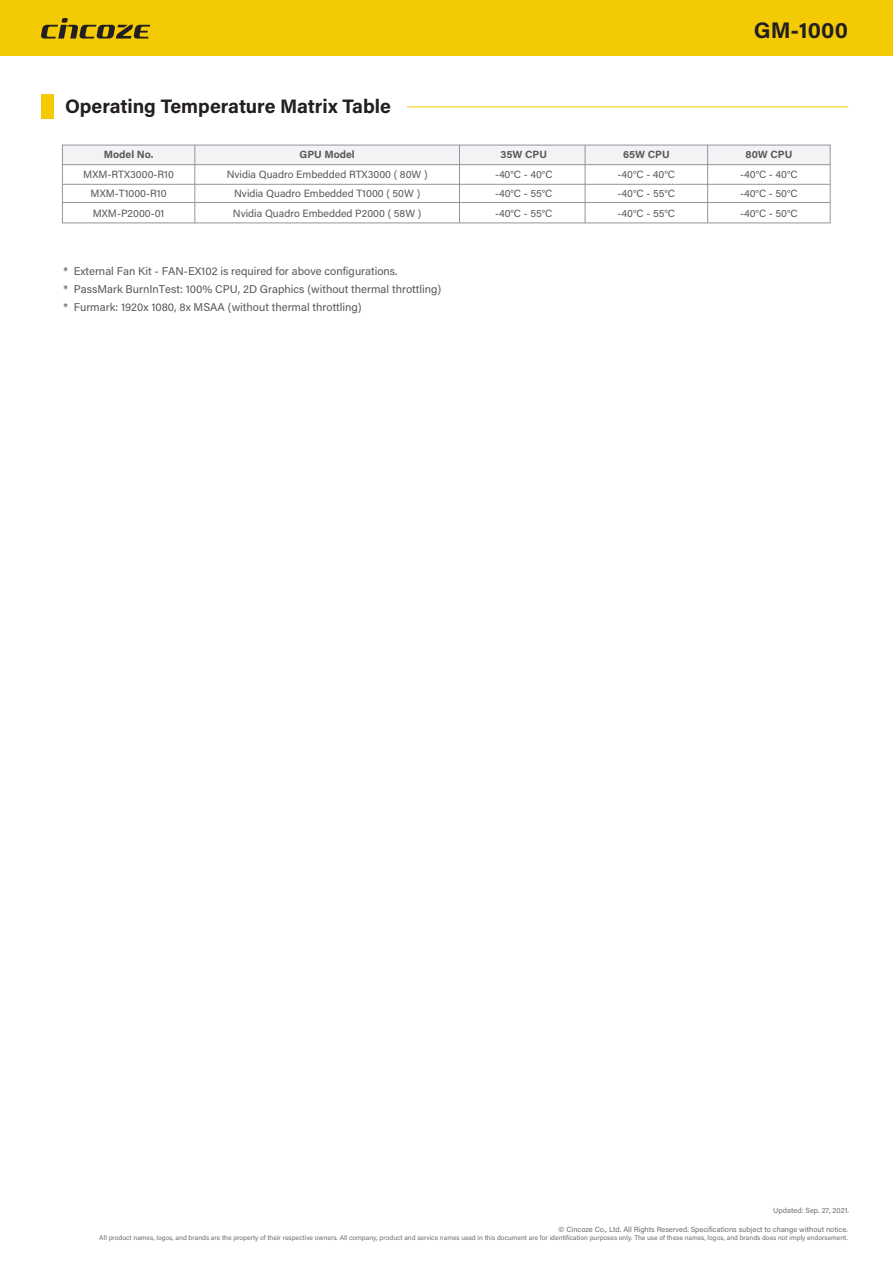
<style>
.page{position:relative;width:893px;height:1263px;background:#fff}
.page>*{position:absolute;margin:0;border:0;box-sizing:border-box;transform-origin:0 0}
.t1{font:700 22.5px "Acumin Pro";letter-spacing:.01em;color:#231f20}
.t2{font:700 19.5px "Acumin Pro";letter-spacing:-.005em;color:#231f20}
.t3{font:11.25px/18px "Acumin Pro";color:#57585a}
.t4{font:10.5px/19.5px "Acumin Pro";color:#57585a;text-align:justify}
.t5{font:700 10.5px "Acumin Pro";color:#57585a}
.t6{font:7.5px "Acumin Pro";color:#6c6d70}
.t7{font:6.75px "Acumin Pro";color:#6c6d70}
</style>
<div class="page">
<div style="left:0;top:1px;width:893px;height:55px;background:#f4ca05"></div>
<svg style="left:41px;top:18px;width:109px;height:21px"></svg>
<hr style="left:407px;top:107px;width:441px;height:1px;background:#f4ca05">
<div style="left:41px;top:95px;width:13px;height:24px;background:#f4ca05"></div>
<div style="left:62px;top:145px;width:768px;height:20px;background:#f2f3f4"></div>
<div style="left:62px;top:145px;width:768px;height:78px;border:1px solid #939598"></div>
<h2 class="t2" style="left:65px;top:92px;width:327px">Operating Temperature Matrix Table</h2>
<p class="t5" style="left:104px;top:147px;width:51px">Model No.</p>
<p class="t4" style="left:83px;top:164px;width:92px;text-align:center">MXM-RTX3000-R10<br>MXM-T1000-R10<br>MXM-P2000-01</p>
<p class="t5" style="left:299px;top:147px;width:57px">GPU Model</p>
<p class="t4" style="left:227px;top:164px;width:202px;text-align:center">Nvidia Quadro Embedded RTX3000 ( 80W )<br>Nvidia Quadro Embedded T1000 ( 50W )<br>Nvidia Quadro Embedded P2000 ( 58W )</p>
<p class="t3" style="left:64px;top:262px;width:379px">* External Fan Kit - FAN-EX102 is required for above configurations.<br>* PassMark BurnInTest: 100% CPU, 2D Graphics (without thermal throttling) * Furmark: 1920x 1080, 8x MSAA (without thermal throttling)</p>
<p class="t5" style="left:501px;top:147px;width:48px">35W CPU</p>
<p class="t4" style="left:495px;top:164px;width:59px">-40°C - 40°C -40°C - 55°C -40°C - 55°C</p>
<p class="t5" style="left:623px;top:147px;width:48px">65W CPU</p>
<p class="t4" style="left:618px;top:164px;width:59px">-40°C - 40°C -40°C - 55°C -40°C - 55°C</p>
<h1 class="t1" style="left:754px;top:15px;width:96px">GM-1000</h1>
<p class="t5" style="left:745px;top:147px;width:48px">80W CPU</p>
<p class="t4" style="left:740px;top:164px;width:59px">-40°C - 40°C -40°C - 50°C -40°C - 50°C</p>
<p class="t6" style="left:773px;top:1205px;width:77px">Updated: Sep. 27, 2021.</p>
<p class="t6" style="left:559px;top:1224px;width:291px">© Cincoze Co., Ltd. All Rights Reserved. Specifications subject to change without notice.</p>
<p class="t7" style="left:99px;top:1233px;width:750px">All product names, logos, and brands are the property of their respective owners. All company, product and service names used in this document are for identification purposes only. The use of these names, logos, and brands does not imply endorsement.</p>
</div>
